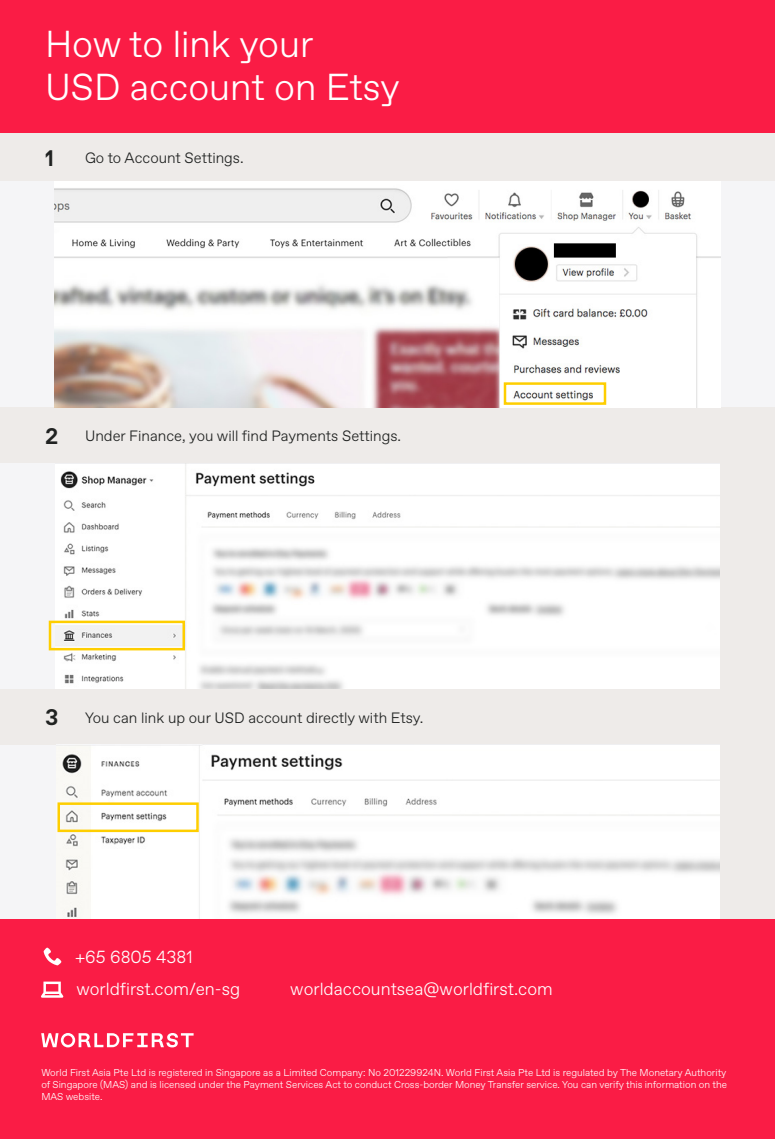
<style>
.page{position:relative;width:775px;height:1139px;background:#fff}
.page>*{position:absolute;margin:0;border:0;box-sizing:border-box;transform-origin:0 0}
.t1{font:300 37.5px/43.8px "Favorit Worldfirst";color:#fff}
.t2{font:700 22.5px "Favorit Worldfirst";color:#202221}
.t3{font:300 17.5px/32.1px "Favorit Worldfirst";color:#fff}
.t4{font:300 15px "Favorit Worldfirst";color:#202221}
.t5{font:300 10px/12px "Favorit Worldfirst";color:#fff;text-align:justify}
</style>
<div class="page">
<div style="left:0;top:0;width:775px;height:133px;background:#fa1c45"></div>
<div style="left:0;top:133px;width:775px;height:1006px;background:#eeebe9"></div>
<div style="left:0;top:182px;width:775px;height:225px;background:#f5f5f7"></div>
<img style="left:55px;top:188px;width:665px;height:219px">
<div style="left:0;top:463px;width:720px;height:226px;background:#f5f5f7"></div>
<img style="left:55px;top:463px;width:665px;height:226px">
<div style="left:0;top:745px;width:720px;height:174px;background:#f5f5f7"></div>
<img style="left:57px;top:745px;width:663px;height:172px">
<div style="left:504px;top:382px;width:102px;height:23px;border:2px solid #fece00"></div>
<div style="left:49px;top:621px;width:136px;height:29px;border:2px solid #fece00"></div>
<div style="left:58px;top:802px;width:141px;height:30px;border:2px solid #fece00"></div>
<div style="left:0;top:919px;width:775px;height:219px;background:#fa1c45"></div>
<svg style="left:41px;top:1033px;width:153px;height:14px"></svg>
<svg style="left:41px;top:981px;width:22px;height:16px"></svg>
<svg style="left:44px;top:947px;width:17px;height:18px"></svg>
<h1 class="t1" style="left:45px;top:20px;width:356px">How to link your<br>USD account on Etsy</h1>
<h2 class="t2" style="left:45px;top:143px;width:11px">1</h2>
<h3 class="t4" style="left:85px;top:148px;width:160px">Go to Account Settings.</h3>
<h2 class="t2" style="left:45px;top:421px;width:15px">2</h2>
<h3 class="t4" style="left:85px;top:426px;width:318px">Under Finance, you will find Payments Settings.</h3>
<h2 class="t2" style="left:45px;top:702px;width:15px">3</h2>
<h3 class="t4" style="left:85px;top:707px;width:340px">You can link up our USD account directly with Etsy.</h3>
<h3 class="t3" style="left:75px;top:940px;width:167px">+65 6805 4381 worldfirst.com/en-sg</h3>
<h3 class="t3" style="left:290px;top:972px;width:264px">worldaccountsea@worldfirst.com</h3>
<p class="t5" style="left:41px;top:1066px;width:687px">World First Asia Pte Ltd is registered in Singapore as a Limited Company: No 201229924N. World First Asia Pte Ltd is regulated by The Monetary Authority of Singapore (MAS) and is licensed under the Payment Services Act to conduct Cross-border Money Transfer service. You can verify this information on the MAS website.</p>
</div>
